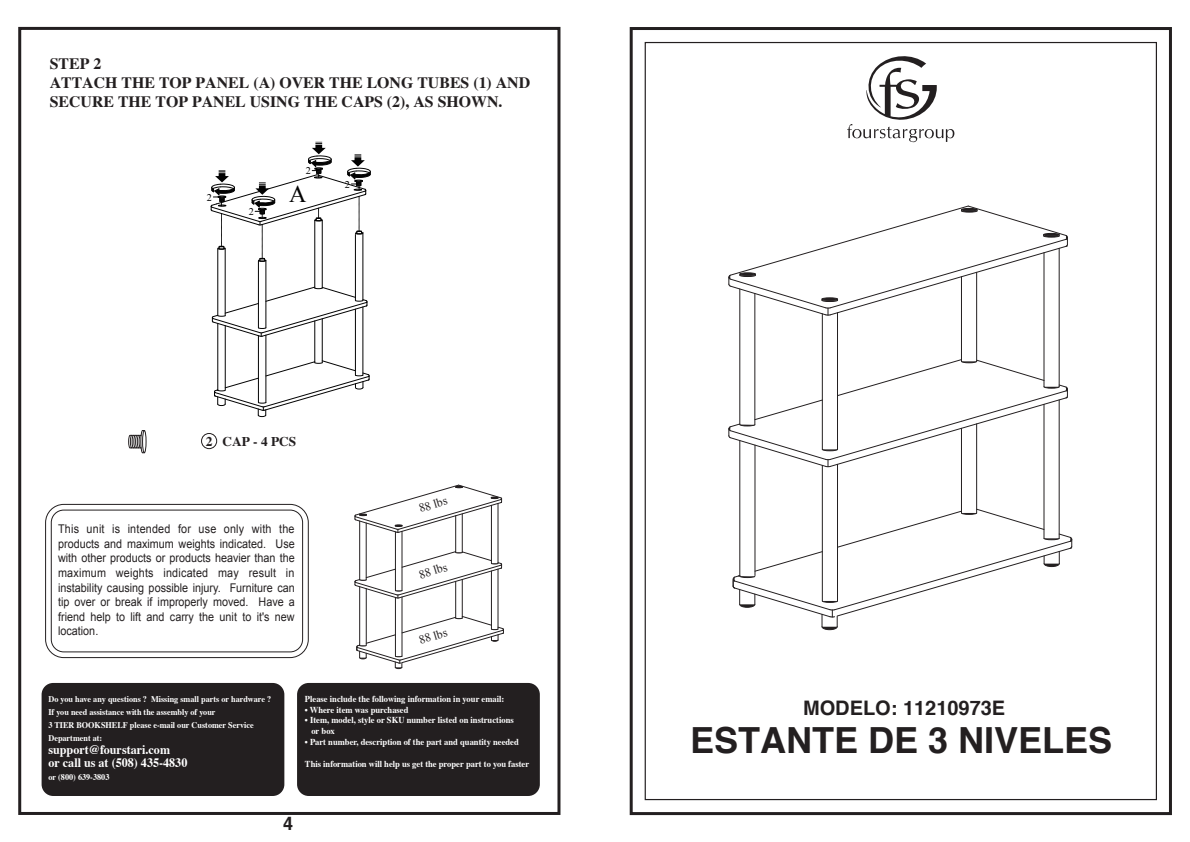
<style>
.page{position:relative;width:1190px;height:842px;background:#fff}
.page>*{position:absolute;margin:0;border:0;box-sizing:border-box;transform-origin:0 0}
.t1{font:700 36px "Helvetica";color:#231f20}
.t2{font:24px "Times New Roman";color:#030303}
.t3{font:700 20px "Helvetica";color:#231f20}
.t4{font:700 18.7px "Helvetica";color:#231f20;scale:.96 1}
.t5{font:700 15.9px/19px "Times";color:#231f20}
.t6{font:700 13.4px "Times";color:#231f20}
.t7{font:700 12.9px/13.1px "Times";color:#fff;scale:.94 1}
.t8{font:12px/14.6px "Arial";color:#231f20;text-align:justify;scale:.9 1}
.t9{font:12px "Times New Roman";color:#231f20}
.t10{font:10.3px "Times New Roman";color:#030303}
.t11{font:700 9.1px/10.9px "Times";color:#fff;scale:.94 1}
.t12{font:700 8.7px/13.1px "Times";color:#fff;scale:.94 1}
</style>
<div class="page">
<div style="left:18px;top:27px;width:542px;height:788px;border:3px solid #231f20"></div>
<div style="left:42px;top:683px;width:242px;height:113px;background:#231f20;border-radius:12px"></div>
<div style="left:297px;top:683px;width:243px;height:113px;background:#231f20;border-radius:12px"></div>
<div style="left:201px;top:433px;width:16px;height:16px;border:1px solid #231f20;border-radius:50%"></div>
<div style="left:142px;top:430px;width:4px;height:23px;border:1px solid #231f20;border-radius:50%"></div>
<svg style="left:128px;top:430px;width:16px;height:23px"></svg>
<svg style="left:45px;top:503px;width:264px;height:155px"></svg>
<hr style="left:366px;top:589px;width:1px;height:56px;background:#231f20">
<hr style="left:359px;top:587px;width:1px;height:58px;background:#231f20">
<hr style="left:359px;top:521px;width:1px;height:59px;background:#231f20">
<hr style="left:366px;top:523px;width:1px;height:57px;background:#231f20">
<hr style="left:491px;top:571px;width:1px;height:58px;background:#231f20">
<hr style="left:498px;top:569px;width:1px;height:60px;background:#231f20">
<hr style="left:395px;top:597px;width:1px;height:59px;background:#231f20">
<hr style="left:402px;top:597px;width:1px;height:59px;background:#231f20">
<hr style="left:462px;top:579px;width:1px;height:39px;background:#231f20">
<hr style="left:455px;top:581px;width:1px;height:37px;background:#231f20">
<svg style="left:356px;top:616px;width:148px;height:53px"></svg>
<hr style="left:455px;top:516px;width:1px;height:36px;background:#231f20">
<hr style="left:462px;top:514px;width:1px;height:38px;background:#231f20">
<hr style="left:395px;top:532px;width:1px;height:59px;background:#231f20">
<hr style="left:402px;top:531px;width:1px;height:60px;background:#231f20">
<hr style="left:491px;top:505px;width:1px;height:58px;background:#231f20">
<hr style="left:498px;top:503px;width:1px;height:60px;background:#231f20">
<svg style="left:354px;top:551px;width:148px;height:48px"></svg>
<svg style="left:354px;top:484px;width:148px;height:49px"></svg>
<hr style="left:363px;top:232px;width:1px;height:68px;background:#030303">
<hr style="left:266px;top:260px;width:1px;height:68px;background:#030303">
<hr style="left:258px;top:261px;width:1px;height:67px;background:#030303">
<hr style="left:355px;top:234px;width:1px;height:66px;background:#030303">
<hr style="left:322px;top:220px;width:1px;height:68px;background:#030303">
<hr style="left:314px;top:220px;width:1px;height:68px;background:#030303">
<hr style="left:217px;top:249px;width:1px;height:67px;background:#030303">
<hr style="left:225px;top:249px;width:1px;height:67px;background:#030303">
<hr style="left:225px;top:326px;width:1px;height:64px;background:#030303">
<hr style="left:258px;top:336px;width:1px;height:66px;background:#030303">
<hr style="left:217px;top:323px;width:1px;height:67px;background:#030303">
<hr style="left:322px;top:319px;width:1px;height:44px;background:#030303">
<hr style="left:314px;top:321px;width:1px;height:42px;background:#030303">
<hr style="left:266px;top:335px;width:1px;height:67px;background:#030303">
<hr style="left:363px;top:307px;width:1px;height:68px;background:#030303">
<hr style="left:355px;top:309px;width:1px;height:66px;background:#030303">
<svg style="left:214px;top:360px;width:156px;height:57px"></svg>
<svg style="left:212px;top:286px;width:156px;height:51px"></svg>
<svg style="left:211px;top:142px;width:160px;height:120px"></svg>
<div style="left:630px;top:27px;width:542px;height:788px;border:3px solid #231f20"></div>
<svg style="left:847px;top:56px;width:108px;height:87px"></svg>
<hr style="left:755px;top:445px;width:1px;height:131px;background:#231f20">
<hr style="left:739px;top:441px;width:1px;height:135px;background:#231f20">
<hr style="left:739px;top:289px;width:1px;height:136px;background:#231f20">
<hr style="left:754px;top:293px;width:1px;height:132px;background:#231f20">
<hr style="left:1044px;top:404px;width:1px;height:134px;background:#231f20">
<hr style="left:1059px;top:400px;width:1px;height:138px;background:#231f20">
<hr style="left:822px;top:465px;width:1px;height:136px;background:#231f20">
<hr style="left:837px;top:464px;width:1px;height:137px;background:#231f20">
<hr style="left:976px;top:424px;width:1px;height:89px;background:#231f20">
<hr style="left:961px;top:428px;width:1px;height:85px;background:#231f20">
<svg style="left:732px;top:508px;width:341px;height:123px"></svg>
<hr style="left:961px;top:277px;width:1px;height:84px;background:#231f20">
<hr style="left:976px;top:272px;width:1px;height:89px;background:#231f20">
<hr style="left:822px;top:314px;width:1px;height:135px;background:#231f20">
<hr style="left:837px;top:313px;width:1px;height:136px;background:#231f20">
<hr style="left:1044px;top:253px;width:1px;height:134px;background:#231f20">
<hr style="left:1059px;top:248px;width:1px;height:139px;background:#231f20">
<svg style="left:728px;top:359px;width:340px;height:108px"></svg>
<svg style="left:728px;top:205px;width:340px;height:111px"></svg>
<h3 class="t5" style="left:50px;top:53px;width:482px">STEP 2<br>ATTACH THE TOP PANEL (A) OVER THE LONG TUBES (1) AND<br>SECURE THE TOP PANEL USING THE CAPS (2), AS SHOWN.</h3>
<p class="t10" style="left:207px;top:191px;width:7px">2</p>
<p class="t10" style="left:249px;top:206px;width:7px">2</p>
<p class="t10" style="left:306px;top:165px;width:7px">2</p>
<h2 class="t2" style="left:289px;top:180px;width:19px">A</h2>
<p class="t10" style="left:345px;top:178px;width:7px">2</p>
<p class="t6" style="left:206px;top:428px;width:92px">2 CAP - 4 PCS</p>
<p class="t8" style="left:58px;top:522px;width:264px">This unit is intended for use only with the products and maximum weights indicated. Use with other products or products heavier than the maximum weights indicated may result in instability causing possible injury. Furniture can tip over or break if improperly moved. Have a friend help to lift and carry the unit to it's new location.</p>
<p class="t9" style="left:417px;top:502px;width:31px;rotate:-17deg">88 lbs</p>
<p class="t9" style="left:417px;top:568px;width:31px;rotate:-17deg">88 lbs</p>
<p class="t9" style="left:417px;top:634px;width:31px;rotate:-17deg">88 lbs</p>
<p class="t12" style="left:48px;top:691px;width:239px">Do you have any questions ? Missing small parts or hardware ?<br>If you need assistance with the assembly of your<br>3 TIER BOOKSHELF please e-mail our Customer Service Department at:</p>
<p class="t7" style="left:48px;top:742px;width:149px">support@fourstari.com<br>or call us at (508) 435-4830</p>
<p class="t12" style="left:48px;top:770px;width:66px">or (800) 639-3803</p>
<p class="t11" style="left:305px;top:692px;width:214px">Please include the following information in your email:</p>
<p class="t11" style="left:305px;top:703px;width:112px">• Where item was purchased</p>
<p class="t11" style="left:311px;top:714px;width:217px;text-indent:-6px">• Item, model, style or SKU number listed on instructions or box</p>
<p class="t11" style="left:305px;top:736px;width:229px">• Part number, description of the part and quantity needed</p>
<p class="t11" style="left:305px;top:758px;width:240px">This information will help us get the proper part to you faster</p>
<h3 class="t4" style="left:283px;top:812px;width:12px">4</h3>
<h3 class="t3" style="left:803px;top:695px;width:204px">MODELO: 11210973E</h3>
<h1 class="t1" style="left:690px;top:718px;width:424px">ESTANTE DE 3 NIVELES</h1>
</div>
